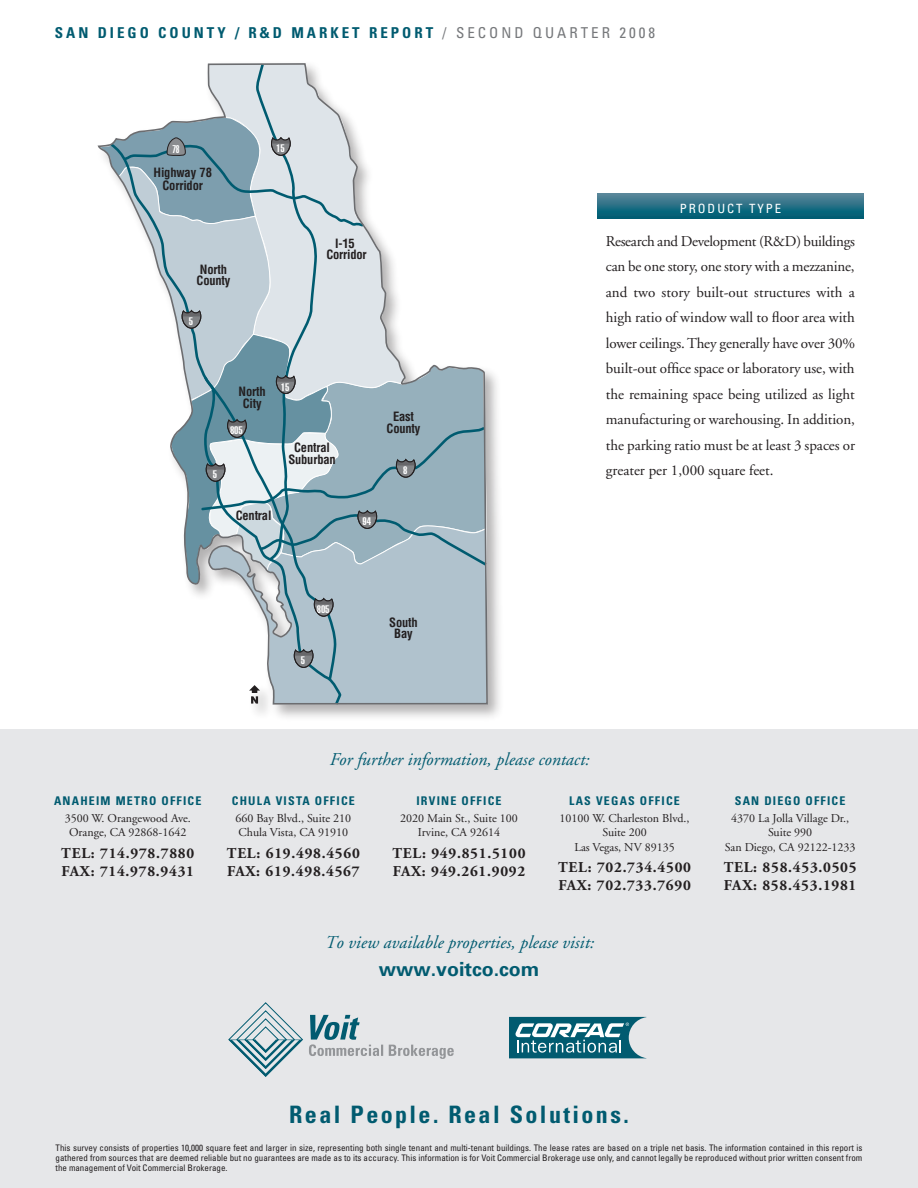
<style>
.page{position:relative;width:918px;height:1188px;background:#fff}
.page>*{position:absolute;margin:0;border:0;box-sizing:border-box;transform-origin:0 0}
.t1{font:700 condensed 24px "Univers";letter-spacing:.1em;color:#015b70}
.t2{font:700 19.5px "Univers";color:#015b70}
.t3{font:italic 18px "Adobe Garamond";color:#015b70}
.Body_Copy{font:15px/25.5px "Adobe Garamond";letter-spacing:-.005em;color:#231f20;text-align:justify}
.Contact_numbers{font:700 15px/18px "Adobe Garamond";letter-spacing:.05em;color:#231f20}
.Report_slug{font:700 condensed 15px "Univers";letter-spacing:.2em;color:#015b70}
.Copy_minor_subhead{font:condensed 12.75px "Univers";color:#fff}
.t4{font:700 condensed 12.45px/11.7px "Helvetica";letter-spacing:-.015em;color:#231f20;text-align:center}
.Contact_address{font:12px/14.4px "Adobe Garamond";color:#231f20;text-align:center}
.Contact_location{font:700 condensed 12px "Univers";letter-spacing:.1em;color:#015b70}
.t5{font:900 extra-condensed 11.1px "Helvetica";color:#fff}
.t6{font:900 extra-condensed 10.8px "Helvetica";color:#fff;scale:1.2 1}
.Disclaimer{font:condensed 9px/9.9px "Univers";color:#231f20;text-align:justify}
.s1{font-weight:400;color:#76787b}
</style>
<div class="page">
<div style="left:0;top:729px;width:918px;height:459px;background:#e6e7e9"></div>
<svg style="left:309px;top:1015px;width:145px;height:44px"></svg>
<svg style="left:229px;top:1002px;width:74px;height:75px"></svg>
<svg style="left:509px;top:1017px;width:137px;height:41px;background:#4e8c9b"></svg>
<div style="left:93px;top:59px;width:454px;height:685px;background:#231f20;opacity:.35"></div>
<svg style="left:98px;top:63px;width:390px;height:642px"></svg>
<svg style="left:597px;top:194px;width:267px;height:25px;background:#256f84"></svg>
<p class="Report_slug" style="left:55px;top:23px;width:602px">SAN DIEGO COUNTY / R&amp;D MAR KET REPOR T <span class="s1">/ Sec ond Quarter 2008</span></p>
<p class="t5" style="left:172px;top:142px;width:9px">78</p>
<p class="t6" style="left:276px;top:142px;width:9px">15</p>
<p class="t4" style="left:154px;top:166px;width:60px;line-height:12.5px">Highway 78<br>Corridor</p>
<p class="t4" style="left:197px;top:263px;width:35px;text-align:left">North<br>County</p>
<p class="t6" style="left:189px;top:315px;width:5px">5</p>
<p class="t4" style="left:326px;top:237px;width:42px">I-15<br>Corridor</p>
<p class="t6" style="left:213px;top:468px;width:5px">5</p>
<p class="t4" style="left:239px;top:386px;width:29px">North<br>City</p>
<p class="t6" style="left:230px;top:424px;width:12px">805</p>
<p class="t6" style="left:281px;top:381px;width:9px">15</p>
<p class="t4" style="left:288px;top:442px;width:49px">Central<br>Suburban</p>
<p class="t4" style="left:236px;top:509px;width:37px">Central</p>
<p class="t4" style="left:387px;top:411px;width:35px">East<br>County</p>
<p class="t6" style="left:403px;top:464px;width:5px">8</p>
<p class="t6" style="left:362px;top:515px;width:9px">94</p>
<p class="t6" style="left:317px;top:603px;width:12px">805</p>
<p class="t6" style="left:301px;top:654px;width:5px">5</p>
<p class="t4" style="left:389px;top:616px;width:30px">South<br>Bay</p>
<p class="Copy_minor_subhead" style="left:680px;top:200px;width:19px">PRODU</p>
<p class="Copy_minor_subhead" style="left:727px;top:200px;width:54px">CT TY PE</p>
<p class="Body_Copy" style="left:606px;top:229px;width:251px">Research and Development (R&amp;D) buildings can be one story, one story with a mezzanine, and two story built-out structures with a high ratio of window wall to floor area with lower ceilings. They generally have over 30% built-out office space or laboratory use, with the remaining space being utilized as light manufacturing or warehousing. In addition, the parking ratio must be at least 3 spaces or greater per 1,000 square feet.</p>
<p class="t3" style="left:329px;top:749px;width:261px">For further information, please contact:</p>
<p class="Contact_location" style="left:54px;top:794px;width:115px">ANAHEIM METRO OFF</p>
<p class="Contact_location" style="left:183px;top:794px;width:20px">ICE</p>
<p class="Contact_address" style="left:65px;top:811px;width:128px">3500 W. Orangewood Ave.</p>
<p class="Contact_address" style="left:69px;top:826px;width:119px">Orange, CA 92868-1642</p>
<p class="Contact_numbers" style="left:61px;top:844px;width:134px">TEL: 714.978.7880<br>FAX: 714.978.9431</p>
<p class="Contact_location" style="left:232px;top:794px;width:91px">CHULA VISTA OFF</p>
<p class="Contact_location" style="left:336px;top:794px;width:20px">ICE</p>
<p class="Contact_address" style="left:236px;top:811px;width:117px">660 Bay Blvd., Suite 210</p>
<p class="Contact_address" style="left:239px;top:826px;width:111px">Chula Vista, CA 91910</p>
<p class="Contact_numbers" style="left:227px;top:844px;width:134px">TEL: 619.498.4560<br>FAX: 619.498.4567</p>
<p class="Contact_location" style="left:416px;top:794px;width:53px">IRVINE OFF</p>
<p class="Contact_location" style="left:483px;top:794px;width:20px">ICE</p>
<p class="Contact_address" style="left:400px;top:811px;width:119px">2020 Main St., Suite 100</p>
<p class="Contact_address" style="left:418px;top:826px;width:84px">Irvine, CA 92614</p>
<p class="Contact_numbers" style="left:393px;top:844px;width:134px">TEL: 949.851.5100<br>FAX: 949.261.9092</p>
<p class="Contact_location" style="left:569px;top:794px;width:79px">LAS VEGAS OFF</p>
<p class="Contact_location" style="left:662px;top:794px;width:20px">ICE</p>
<p class="Contact_address" style="left:560px;top:811px;width:131px">10100 W. Charleston Blvd.,<br>Suite 200</p>
<p class="Contact_address" style="left:574px;top:840px;width:102px">Las Vegas, NV 89135</p>
<p class="Contact_numbers" style="left:558px;top:859px;width:134px">TEL: 702.734.4500<br>FAX: 702.733.7690</p>
<p class="t3" style="left:324px;top:932px;width:271px">To view available properties, please visit:</p>
<p class="t2" style="left:379px;top:956px;width:162px">www.voitco.com</p>
<p class="Contact_location" style="left:735px;top:794px;width:79px">SAN DIEGO OFF</p>
<p class="Contact_location" style="left:827px;top:794px;width:20px">ICE</p>
<p class="Contact_address" style="left:731px;top:811px;width:120px">4370 La Jolla Village Dr.,</p>
<p class="Contact_address" style="left:768px;top:826px;width:46px">Suite 990</p>
<p class="Contact_address" style="left:725px;top:840px;width:132px">San Diego, CA 92122-1233</p>
<p class="Contact_numbers" style="left:724px;top:859px;width:134px">TEL: 858.453.0505<br>FAX: 858.453.1981</p>
<p class="t1" style="left:289px;top:1100px;width:341px">REAL PEOPLE. REAL SOLUTIONS.</p>
<p class="Disclaimer" style="left:56px;top:1143px;width:808px">This survey consists of properties 10,000 square feet and larger in size, representing both single tenant and multi-tenant buildings. The lease rates are based on a triple net basis. The information contained in this report is gathered from sources that are deemed reliable but no guarantees are made as to its accuracy. This information is for Voit Commercial Brokerage use only, and cannot legally be reproduced without prior written consent from the management of Voit Commercial Brokerage.</p>
</div>
